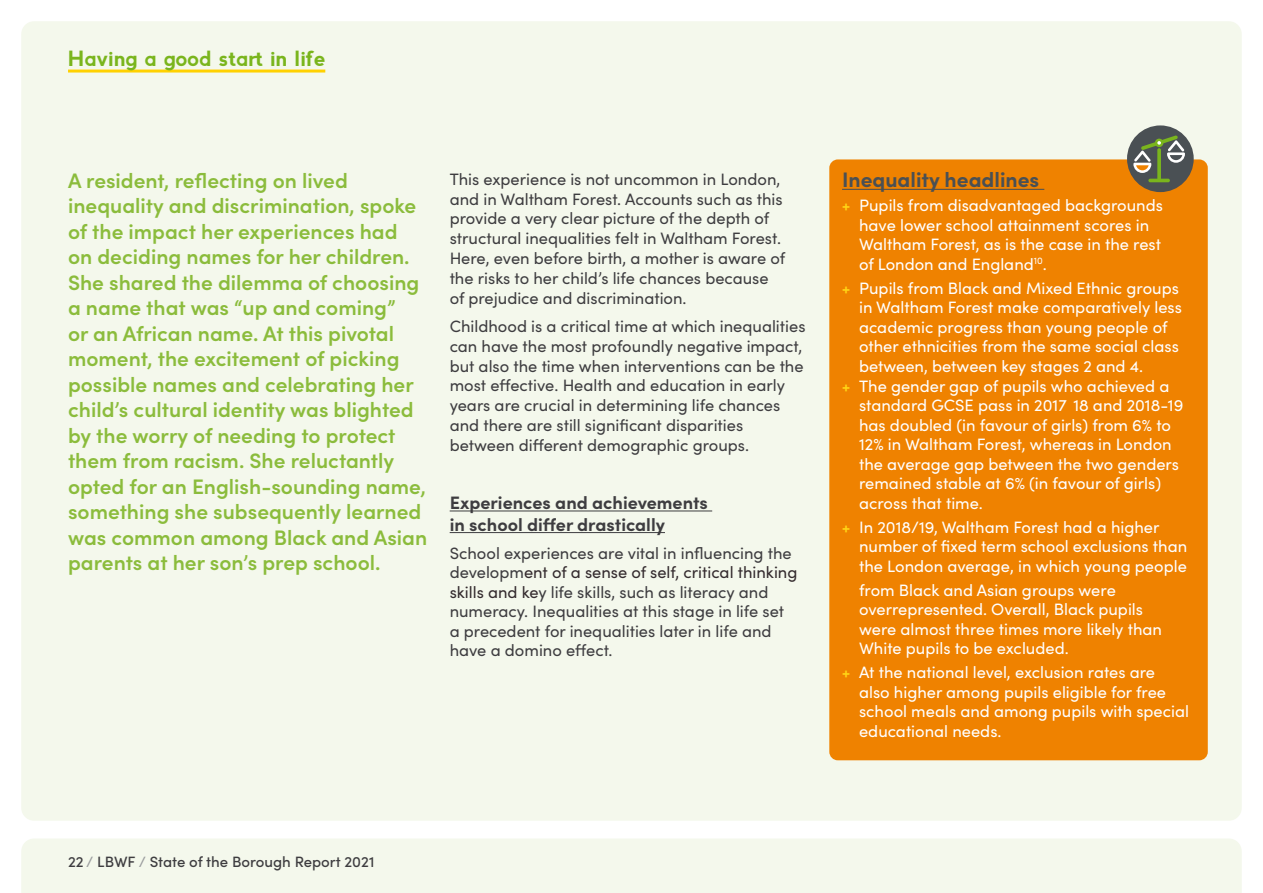
<style>
.page{position:relative;width:1263px;height:893px;background:#fff}
.page>*{position:absolute;margin:0;border:0;box-sizing:border-box;transform-origin:0 0}
.t1{font:600 21px/25.5px "Sofia Pro";color:#8bbc3c}
.t2{font:21px "Abside";color:#7ab51d}
.t3{font:700 21px "Sofia Pro";color:#4a5054}
.t4{font:700 18px/21.6px "Sofia Pro";color:#3e3d40}
.t5{font:16.5px/19.5px "Sofia Pro";color:#fff}
.t6{font:16.5px/19.8px "Sofia Pro";color:#3e3d40}
.t7{font:500 15px "Sofia Pro";color:#3e3d40}
.s1{color:#342b2e}
.s2{font-weight:700;color:#ffd516}
.s3{color:#9c9e9f}
</style>
<div class="page">
<div style="left:21px;top:839px;width:1221px;height:54px;background:#f4f8ec"></div>
<div style="left:21px;top:21px;width:1221px;height:800px;background:#f4f8ec;border-radius:13px"></div>
<hr style="left:68px;top:70px;width:257px;height:3px;background:#ffd100">
<hr style="left:450px;top:510px;width:262px;height:1px;background:#3e3d40">
<hr style="left:450px;top:532px;width:215px;height:1px;background:#3e3d40">
<div style="left:829px;top:159px;width:379px;height:601px;background:#ef8200;border-radius:9px"></div>
<hr style="left:842px;top:189px;width:202px;height:1px;background:#4a5054">
<div style="left:1127px;top:125px;width:67px;height:67px;background:#4a5054;border-radius:50%"></div>
<svg style="left:1133px;top:135px;width:52px;height:47px"></svg>
<p class="t2" style="left:68px;top:45px;width:259px">Having a good star in life</p>
<p class="t1" style="left:68px;top:166px;width:361px">A resident, refecting on lived inequality and discrimination, spoke of the impact her experiences had<br>on deciding names for her children.<br>She shared the dilemma of choosing a name that was “up and coming”<br>or an African name. At this pivotal moment, the excitement of picking possible names and celebrating her child’s cultural identity was blighted by the worry of needing to protect them from racism. She reluctantly opted for an English-sounding name, something she subsequently learned was common among Black and Asian parents at her son’s prep school.</p>
<p class="t6" style="left:450px;top:168px;width:337px">This experience is not uncommon in London, and in Waltham Forest. Accounts such as this provide a very clear picture of the depth of structural inequalities felt in Waltham Forest.<br>Here, even before birth, a mother is aware of the risks to her child’s life chances because of prejudice and discrimination.</p>
<p class="t6" style="left:450px;top:315px;width:357px">Childhood is a critical time at which inequalities can have the most profoundly negative impact, but also the time when interventions can be the most efective. Health and education in early years are crucial in determining life chances and there are still signifcant disparities between diferent demographic groups.</p>
<p class="t4" style="left:450px;top:491px;width:260px">Experiences and achievements in school difer drastically</p>
<p class="t6" style="left:450px;top:542px;width:349px">School experiences are vital in infuencing the developm<span class="s1">ent of a sense of self, critical thinking skills and ke</span>y life skills, such as literacy and numeracy. Inequalities at this stage in life set a precedent for inequalities later in life and have a domino efect.</p>
<p class="t3" style="left:842px;top:164px;width:199px">Inequality headlines</p>
<p class="t5" style="left:859px;top:195px;width:305px;text-indent:-17px"><span class="s2">+</span> Pupils from disadvantaged backgrounds have lower school attainment scores in Waltham Forest, as is the case in the rest of London and England<sup>10</sup>.</p>
<p class="t5" style="left:842px;top:277px;width:338px"><span class="s2">+</span> Pupils from Black and Mixed Ethnic groups</p>
<p class="t5" style="left:859px;top:297px;width:324px">in Waltham Forest make comparatively less</p>
<p class="t5" style="left:859px;top:316px;width:310px">academic progress than young people of</p>
<p class="t5" style="left:859px;top:336px;width:321px">other ethnicities from the same social class</p>
<p class="t5" style="left:859px;top:355px;width:286px">between, between key stages 2 and 4.</p>
<p class="t5" style="left:842px;top:375px;width:329px"><span class="s2">+</span> The gender gap of pupils who achieved a</p>
<p class="t5" style="left:859px;top:395px;width:326px">standard GCSE pass in 2017 18 and 2018-19</p>
<p class="t5" style="left:859px;top:414px;width:313px">has doubled (in favour of girls) from 6% to</p>
<p class="t5" style="left:859px;top:434px;width:314px">12% in Waltham Forest, whereas in London</p>
<p class="t5" style="left:859px;top:453px;width:321px">the average gap between the two genders</p>
<p class="t5" style="left:859px;top:473px;width:303px">remained stable at 6% (in favour of girls)</p>
<p class="t5" style="left:859px;top:492px;width:125px">across that time.</p>
<p class="t5" style="left:859px;top:516px;width:330px;text-indent:-17px"><span class="s2">+</span> In 2018/19, Waltham Forest had a higher number of fxed term school exclusions than the London average, in which young people</p>
<p class="t5" style="left:859px;top:579px;width:304px">from Black and Asian groups were overrepresented. Overall, Black pupils were almost three times more likely than White pupils to be excluded.</p>
<p class="t5" style="left:859px;top:662px;width:331px;text-indent:-17px"><span class="s2">+</span> At the national level, exclusion rates are also higher among pupils eligible for free school meals and among pupils with special educational needs.</p>
<p class="t7" style="left:68px;top:851px;width:308px">22 <span class="s3">/</span> LBWF <span class="s3">/</span> State of the Borough Report 2021</p>
</div>
